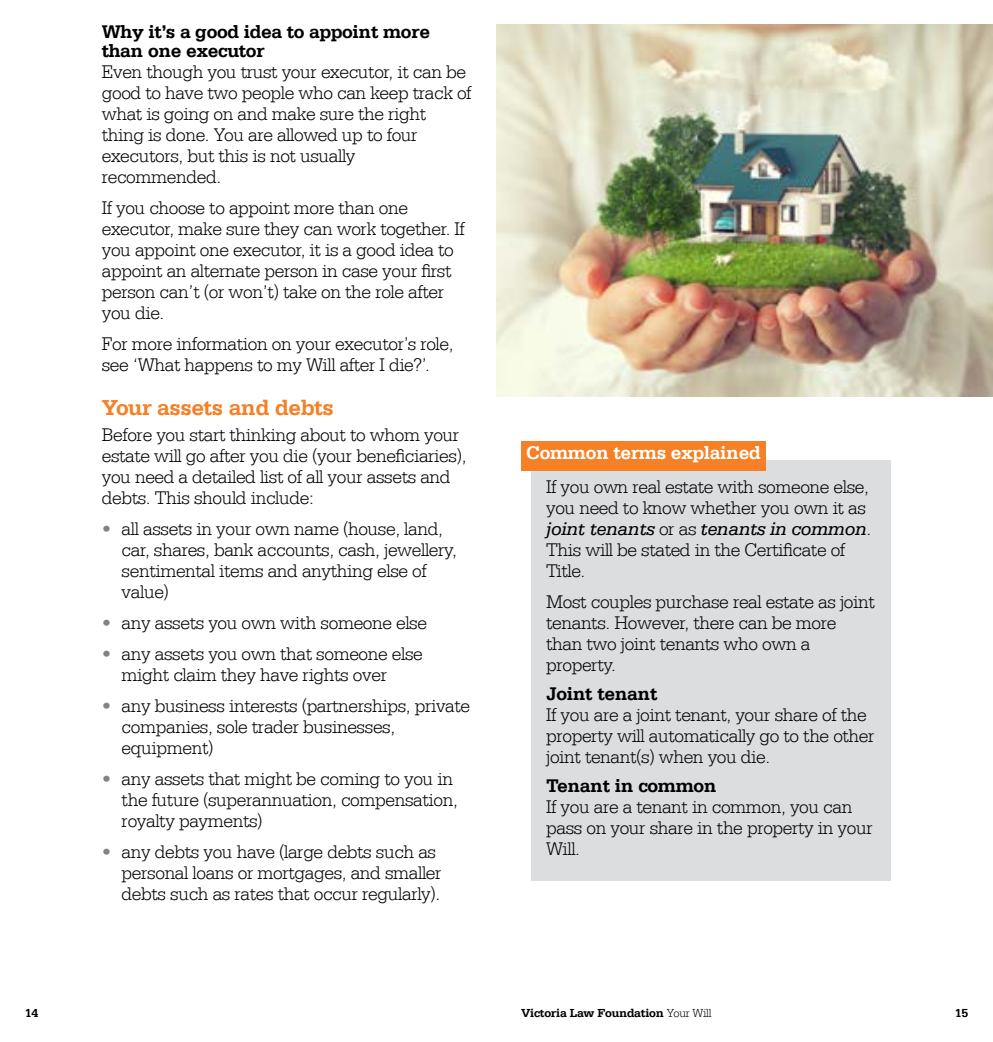
<style>
.page{position:relative;width:993px;height:1042px;background:#fff}
.page>*{position:absolute;margin:0;border:0;box-sizing:border-box;transform-origin:0 0}
.t1{font:700 22.75px "Serifa LT";letter-spacing:-.02em;color:#f58025}
.t2{font:300 19.25px/21px "Serifa LT";letter-spacing:-.02em;color:#000}
.t3{font:700 19.25px/19.2px "Serifa LT";letter-spacing:-.02em;color:#000}
.t4{font:700 19.25px "Serifa LT";letter-spacing:-.02em;color:#fff}
.t5{font:700 12.25px "Serifa LT";letter-spacing:-.02em;color:#000}
.s1{color:#808285}
.s2{font-weight:400;font-style:italic}
.s3{font-weight:300}
</style>
<div class="page">
<img style="left:496px;top:25px;width:496px;height:371px">
<div style="left:531px;top:460px;width:359px;height:421px;background:#dcddde"></div>
<div style="left:521px;top:441px;width:244px;height:29px;background:#f58025"></div>
<p class="t3" style="left:102px;top:22px;width:330px">Why it’s a good idea to appoint more than one executor</p>
<p class="t2" style="left:102px;top:61px;width:371px">Even though you trust your executor, it can be good to have two people who can keep track of what is going on and make sure the right thing is done. You are allowed up to four executors, but this is not usually recommended.</p>
<p class="t2" style="left:102px;top:197px;width:364px">If you choose to appoint more than one executor, make sure they can work together. If you appoint one executor, it is a good idea to appoint an alternate person in case your first person can’t (or won’t) take on the role after you die.</p>
<p class="t2" style="left:102px;top:333px;width:353px">For more information on your executor’s role, see ‘What happens to my Will after I die?’.</p>
<p class="t1" style="left:102px;top:394px;width:233px">Your assets and debts</p>
<p class="t2" style="left:102px;top:424px;width:366px">Before you start thinking about to whom your estate will go after you die (your beneficiaries), you need a detailed list of all your assets and debts. This should include:</p>
<p class="t2" style="left:122px;top:518px;width:336px;text-indent:-20px"><span class="s1">•</span> all assets in your own name (house, land, car, shares, bank accounts, cash, jewellery, sentimental items and anything else of value)</p>
<p class="t2" style="left:102px;top:612px;width:327px"><span class="s1">•</span> any assets you own with someone else</p>
<p class="t2" style="left:122px;top:643px;width:302px;text-indent:-20px"><span class="s1">•</span> any assets you own that someone else might claim they have rights over</p>
<p class="t2" style="left:122px;top:695px;width:350px;text-indent:-20px"><span class="s1">•</span> any business interests (partnerships, private companies, sole trader businesses, equipment)</p>
<p class="t2" style="left:122px;top:768px;width:337px;text-indent:-20px"><span class="s1">•</span> any assets that might be coming to you in the future (superannuation, compensation, royalty payments)</p>
<p class="t2" style="left:122px;top:841px;width:321px;text-indent:-20px"><span class="s1">•</span> any debts you have (large debts such as personal loans or mortgages, and smaller debts such as rates that occur regularly).</p>
<p class="t4" style="left:526px;top:441px;width:236px">Common terms explained</p>
<p class="t2" style="left:546px;top:476px;width:326px">If you own real estate with someone else, you need to know whether you own it as <span class="s2">joint tenants</span> or as <span class="s2">tenants in common</span>.<br>This will be stated in the Certificate of<br>Title.</p>
<p class="t2" style="left:546px;top:591px;width:330px">Most couples purchase real estate as joint tenants. However, there can be more than two joint tenants who own a property.</p>
<p class="t3" style="left:546px;top:684px;width:113px">Joint tenant</p>
<p class="t2" style="left:546px;top:704px;width:330px">If you are a joint tenant, your share of the property will automatically go to the other joint tenant(s) when you die.</p>
<p class="t3" style="left:546px;top:776px;width:172px">Tenant in common</p>
<p class="t2" style="left:546px;top:797px;width:328px">If you are a tenant in common, you can pass on your share in the property in your<br>Will.</p>
<p class="t5" style="left:25px;top:1006px;width:15px">14</p>
<p class="t5" style="left:521px;top:1006px;width:191px">Victoria Law Foundation <span class="s3">Your Will</span></p>
<p class="t5" style="left:954px;top:1006px;width:15px">15</p>
</div>
